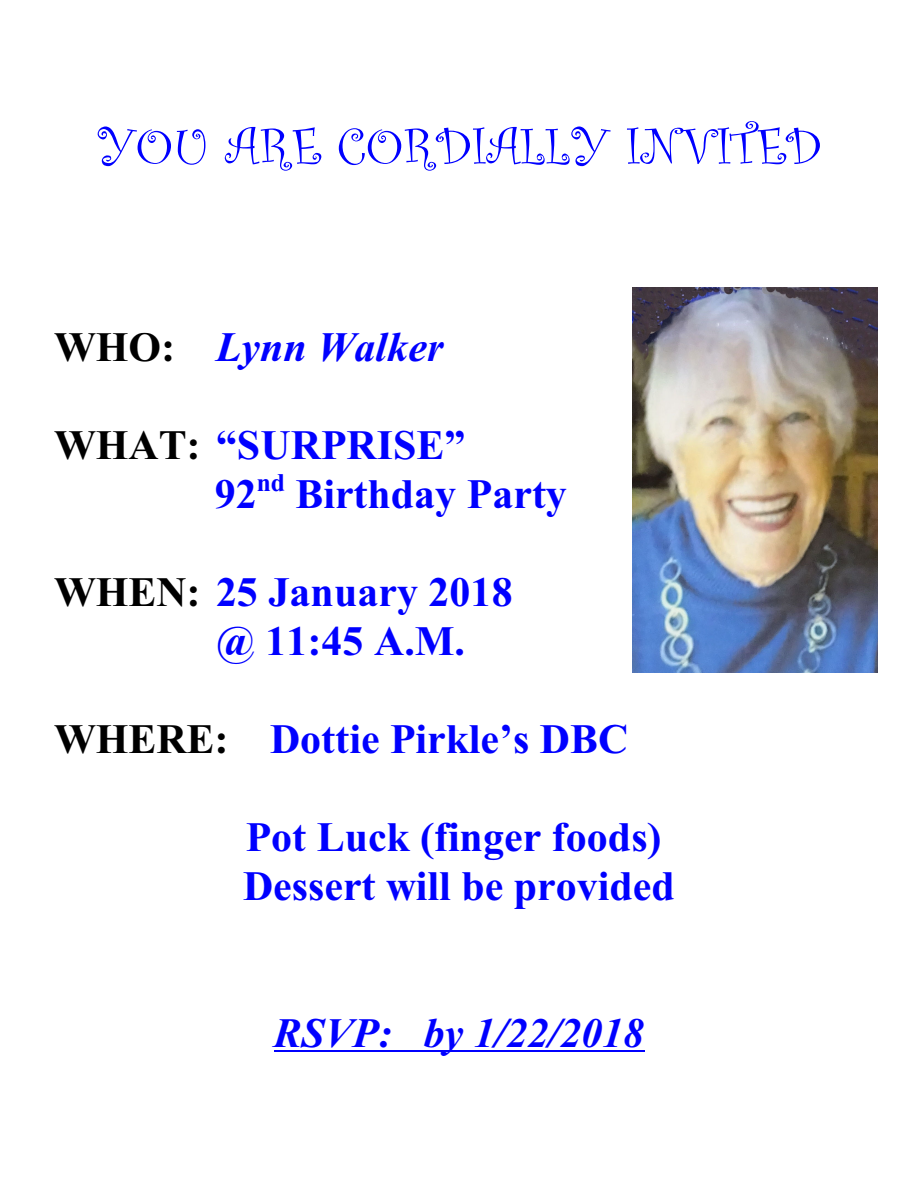
<style>
.page{position:relative;width:918px;height:1188px;background:#fff}
.page>*{position:absolute;margin:0;border:0;box-sizing:border-box;transform-origin:0 0}
.t1{font:54px "Curlz";letter-spacing:.005em;color:#00f}
.t2{font:700 42px/49.2px "Times New Roman";color:#00f}
.t3{font:italic 700 42px "Times New Roman";color:#00f}
.t4{font:700 25.5px "Times New Roman";color:#00f}
.s1{font-style:normal;color:#000}
.s2{color:#000}
</style>
<div class="page">
<hr style="left:274px;top:1051px;width:371px;height:1px;background:#00f">
<img style="left:633px;top:287px;width:245px;height:386px">
<p class="t1" style="left:96px;top:125px;width:727px">YOU ARE CORDIALLY INVITED</p>
<p class="t3" style="left:54px;top:332px;width:391px"><span class="s1">WHO:</span> Lynn Walker</p>
<p class="t2" style="left:215px;top:424px;width:354px;text-indent:-161px"><span class="s2">WHAT:</span> “SURPRISE”<br>92 Birthday Party</p>
<p class="t4" style="left:257px;top:474px;width:30px">nd</p>
<p class="t2" style="left:216px;top:572px;width:298px;text-indent:-162px"><span class="s2">WHEN:</span> 25 January 2018 @ 11:45 A.M.</p>
<p class="t2" style="left:54px;top:719px;width:576px"><span class="s2">WHERE:</span> Dottie Pirkle’s DBC</p>
<p class="t2" style="left:243px;top:817px;width:433px">Pot Luck (finger foods)<br>Dessert will be provided</p>
<p class="t3" style="left:274px;top:1018px;width:372px">RSVP: by 1/22/2018</p>
</div>
